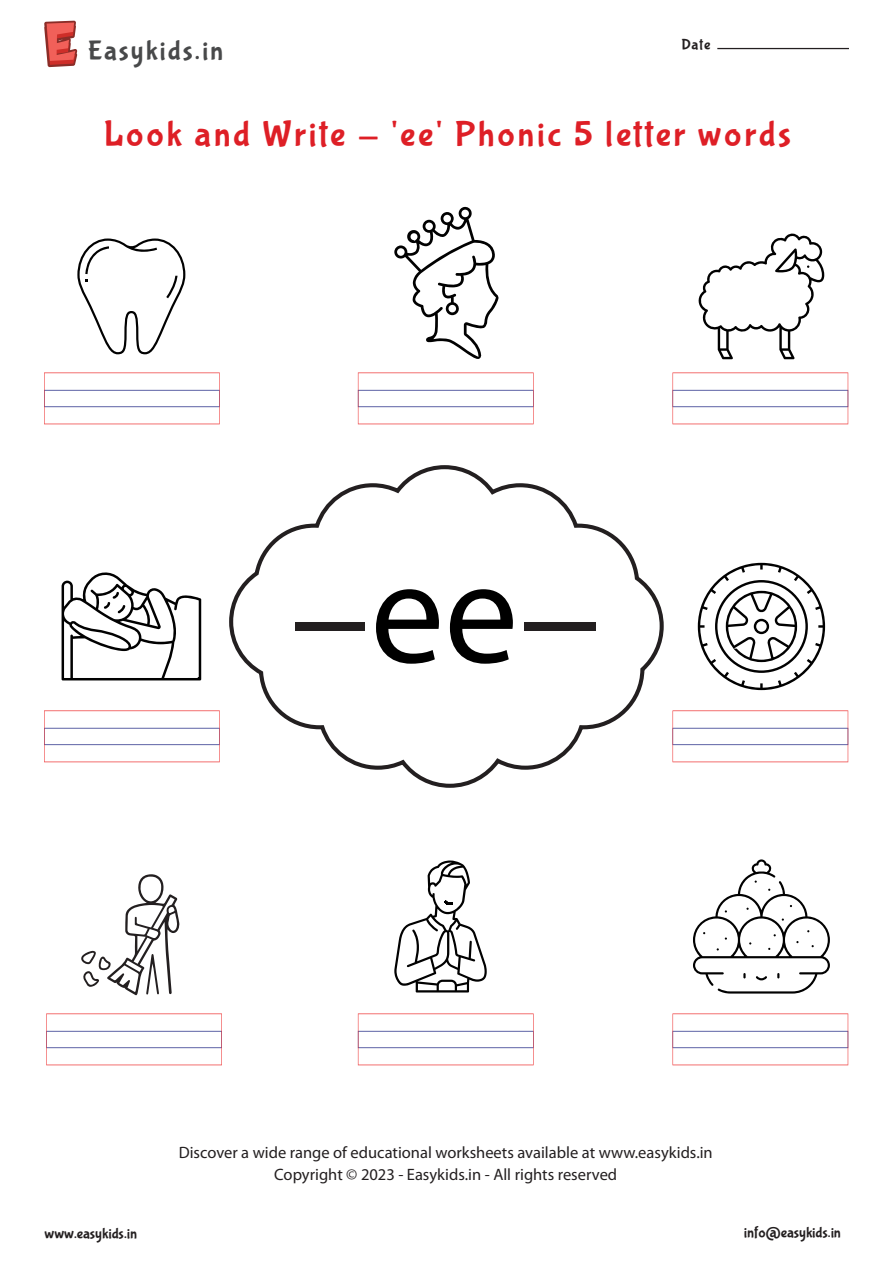
<style>
.page{position:relative;width:893px;height:1263px;background:#fff}
.page>*{position:absolute;margin:0;border:0;box-sizing:border-box;transform-origin:0 0}
.t1{font:36px "Bubblegum Sans";letter-spacing:.075em;color:#de1f26}
.t2{font:27.9px "Bubblegum Sans";letter-spacing:.07em;color:#48494a}
.t3{font:16.5px/22.5px "Myriad Pro";color:#231f20;text-align:center}
.t4{font:15px "Bubblegum Sans";color:#231f20}
</style>
<div class="page">
<hr style="left:717px;top:48px;width:132px;height:1px;background:#231f20">
<svg style="left:44px;top:21px;width:33px;height:46px;background:#d4635e"></svg>
<svg style="left:229px;top:465px;width:435px;height:323px"></svg>
<div style="left:295px;top:622px;width:70px;height:9px;background:#231f20"></div>
<div style="left:524px;top:622px;width:72px;height:9px;background:#231f20"></div>
<svg style="left:376px;top:589px;width:63px;height:75px"></svg>
<svg style="left:450px;top:589px;width:63px;height:75px"></svg>
<svg style="left:77px;top:238px;width:108px;height:116px"></svg>
<svg style="left:394px;top:206px;width:105px;height:153px"></svg>
<svg style="left:62px;top:572px;width:139px;height:108px"></svg>
<svg style="left:394px;top:860px;width:93px;height:132px"></svg>
<svg style="left:698px;top:233px;width:126px;height:126px"></svg>
<svg style="left:698px;top:563px;width:127px;height:127px"></svg>
<svg style="left:693px;top:859px;width:137px;height:134px"></svg>
<svg style="left:44px;top:372px;width:176px;height:52px"></svg>
<svg style="left:358px;top:372px;width:176px;height:52px"></svg>
<svg style="left:672px;top:372px;width:176px;height:52px"></svg>
<svg style="left:44px;top:710px;width:176px;height:52px"></svg>
<svg style="left:672px;top:710px;width:176px;height:52px"></svg>
<svg style="left:46px;top:1013px;width:176px;height:52px"></svg>
<svg style="left:358px;top:1013px;width:176px;height:52px"></svg>
<svg style="left:672px;top:1013px;width:176px;height:52px"></svg>
<svg style="left:81px;top:874px;width:99px;height:121px"></svg>
<h2 class="t2" style="left:88px;top:35px;width:137px">Easykids.in</h2>
<p class="t4" style="left:682px;top:36px;width:30px">Date</p>
<h1 class="t1" style="left:104px;top:114px;width:689px">Look and Write - 'ee' Phonic 5 letter words</h1>
<p class="t3" style="left:179px;top:1140px;width:535px">Discover a wide range of educational worksheets available at www.easykids.in<br>Copyright © 2023 - Easykids.in - All rights reserved</p>
<p class="t4" style="left:45px;top:1225px;width:94px">www.easykids.in</p>
<p class="t4" style="left:744px;top:1224px;width:99px">info@easykids.in</p>
</div>
